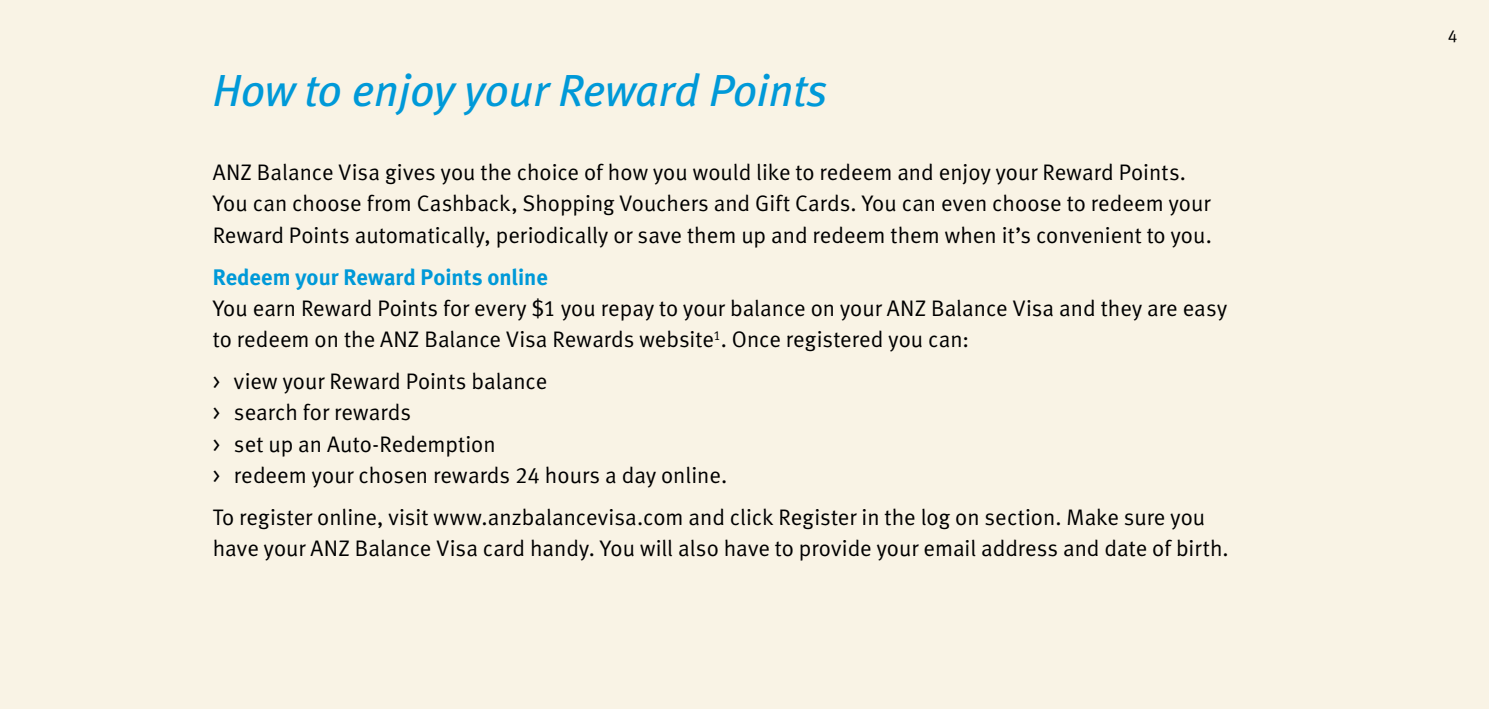
<style>
.page{position:relative;width:1489px;height:709px;background:#fff}
.page>*{position:absolute;margin:0;border:0;box-sizing:border-box;transform-origin:0 0}
.t1{font:italic 45px "Meta Book LF";color:#0099d8}
.t2{font:22.5px/31.2px "Meta Normal LF";color:#000}
.t3{font:22.5px "Meta Bold LF";color:#0099d8}
.t4{font:17.5px "Meta Normal LF";color:#000}
</style>
<div class="page">
<div style="left:0;top:0;width:1488px;height:709px;background:#f9f3e5"></div>
<h1 class="t1" style="left:213px;top:65px;width:616px">How to enjoy your Reward Points</h1>
<p class="t2" style="left:213px;top:156px;width:1000px">ANZ Balance Visa gives you the choice of how you would like to redeem and enjoy your Reward Points.<br>You can choose from Cashback, Shopping Vouchers and Gift Cards. You can even choose to redeem your<br>Reward Points automatically, periodically or save them up and redeem them when it’s convenient to you.</p>
<p class="t3" style="left:213px;top:263px;width:337px">Redeem your Reward Points online</p>
<p class="t2" style="left:213px;top:292px;width:1016px">You earn Reward Points for every $1 you repay to your balance on your ANZ Balance Visa and they are easy to redeem on the ANZ Balance Visa Rewards website<sup>1</sup>. Once registered you can:</p>
<p class="t2" style="left:213px;top:365px;width:516px">&gt; view your Reward Points balance<br>&gt; search for rewards<br>&gt; set up an Auto-Redemption<br>&gt; redeem your chosen rewards 24 hours a day online.</p>
<p class="t2" style="left:213px;top:501px;width:1017px">To register online, visit www.anzbalancevisa.com and click Register in the log on section. Make sure you have your ANZ Balance Visa card handy. You will also have to provide your email address and date of birth.</p>
<p class="t4" style="left:1447px;top:26px;width:11px">4</p>
</div>
